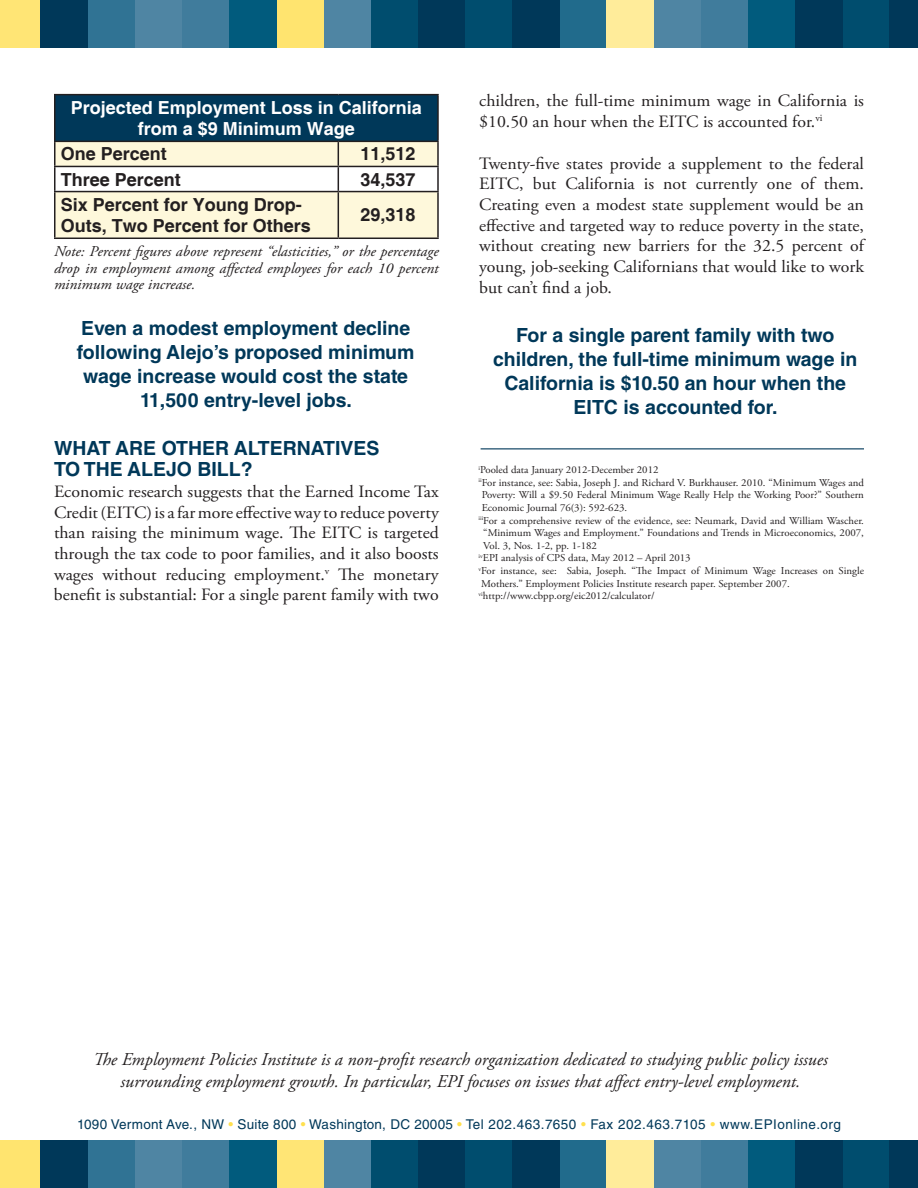
<style>
.page{position:relative;width:918px;height:1188px;background:#fff}
.page>*{position:absolute;margin:0;border:0;box-sizing:border-box;transform-origin:0 0}
.t1{font:700 19.5px/24px "Helvetica LT Std";color:#003859;text-align:center}
.t2{font:italic 18px/22.5px "Adobe Garamond Pro";color:#231f20;text-align:center}
.t3{font:700 18px/21.6px "Helvetica";color:#231f20}
.t4{font:700 18px/21.6px "Helvetica";color:#fff;text-align:center}
.t5{font:17.25px/20.7px "Adobe Garamond Pro";color:#231f20;text-align:justify}
.t6{font:italic 15px/16.5px "Adobe Garamond Pro";color:#231f20;text-align:justify}
.t7{font:13.5px "Helvetica LT Std";letter-spacing:.02em;color:#003859}
.t8{font:10.5px "Adobe Garamond Pro";color:#231f20}
.s1{color:#ffe04e}
</style>
<div class="page">
<div style="left:55px;top:95px;width:383px;height:46px;background:#003859"></div>
<hr style="left:54px;top:94px;width:284px;height:1px;background:#231f20">
<hr style="left:54px;top:95px;width:2px;height:46px;background:#231f20">
<hr style="left:338px;top:94px;width:101px;height:1px;background:#231f20">
<hr style="left:437px;top:95px;width:2px;height:46px;background:#231f20">
<hr style="left:54px;top:141px;width:284px;height:1px;background:#231f20">
<hr style="left:54px;top:142px;width:2px;height:24px;background:#231f20">
<hr style="left:338px;top:141px;width:101px;height:1px;background:#231f20">
<hr style="left:437px;top:142px;width:2px;height:24px;background:#231f20">
<hr style="left:54px;top:166px;width:284px;height:1px;background:#231f20">
<hr style="left:54px;top:167px;width:2px;height:24px;background:#231f20">
<hr style="left:338px;top:166px;width:101px;height:1px;background:#231f20">
<svg style="left:55px;top:141px;width:383px;height:97px"></svg>
<hr style="left:437px;top:167px;width:2px;height:24px;background:#231f20">
<hr style="left:54px;top:191px;width:284px;height:1px;background:#231f20">
<hr style="left:54px;top:192px;width:2px;height:46px;background:#231f20">
<hr style="left:338px;top:191px;width:101px;height:1px;background:#231f20">
<hr style="left:338px;top:192px;width:1px;height:46px;background:#231f20">
<hr style="left:437px;top:192px;width:2px;height:46px;background:#231f20">
<hr style="left:54px;top:238px;width:284px;height:1px;background:#231f20">
<hr style="left:338px;top:238px;width:101px;height:1px;background:#231f20">
<div style="left:842px;top:0;width:48px;height:47px;background:#004d6e"></div>
<div style="left:890px;top:0;width:28px;height:47px;background:#003859"></div>
<div style="left:0;top:0;width:41px;height:47px;background:#ffe575"></div>
<div style="left:41px;top:0;width:47px;height:47px;background:#003859"></div>
<div style="left:88px;top:0;width:47px;height:47px;background:#307394"></div>
<div style="left:135px;top:0;width:48px;height:47px;background:#4f85a3"></div>
<div style="left:183px;top:0;width:47px;height:47px;background:#407c9c"></div>
<div style="left:230px;top:0;width:47px;height:47px;background:#015b7d"></div>
<div style="left:277px;top:0;width:47px;height:47px;background:#ffe46f"></div>
<div style="left:324px;top:0;width:48px;height:47px;background:#4f85a3"></div>
<div style="left:372px;top:0;width:47px;height:47px;background:#004d6e"></div>
<div style="left:419px;top:0;width:47px;height:47px;background:#003859"></div>
<div style="left:465px;top:0;width:48px;height:47px;background:#004d6e"></div>
<div style="left:513px;top:0;width:47px;height:47px;background:#003859"></div>
<div style="left:560px;top:0;width:47px;height:47px;background:#216b8c"></div>
<div style="left:607px;top:0;width:47px;height:47px;background:#ffec9a"></div>
<div style="left:654px;top:0;width:47px;height:47px;background:#4f85a3"></div>
<div style="left:701px;top:0;width:48px;height:47px;background:#407c9c"></div>
<div style="left:748px;top:0;width:48px;height:47px;background:#015b7d"></div>
<div style="left:796px;top:0;width:47px;height:47px;background:#003859"></div>
<div style="left:842px;top:1141px;width:48px;height:47px;background:#004d6e"></div>
<div style="left:890px;top:1141px;width:28px;height:47px;background:#003859"></div>
<div style="left:0;top:1141px;width:41px;height:47px;background:#ffe46f"></div>
<div style="left:41px;top:1141px;width:47px;height:47px;background:#003859"></div>
<div style="left:88px;top:1141px;width:47px;height:47px;background:#307394"></div>
<div style="left:135px;top:1141px;width:48px;height:47px;background:#4f85a3"></div>
<div style="left:183px;top:1141px;width:47px;height:47px;background:#407c9c"></div>
<div style="left:230px;top:1141px;width:47px;height:47px;background:#015b7d"></div>
<div style="left:277px;top:1141px;width:47px;height:47px;background:#ffe575"></div>
<div style="left:324px;top:1141px;width:48px;height:47px;background:#4f85a3"></div>
<div style="left:372px;top:1141px;width:47px;height:47px;background:#004d6e"></div>
<div style="left:419px;top:1141px;width:47px;height:47px;background:#003859"></div>
<div style="left:465px;top:1141px;width:48px;height:47px;background:#004d6e"></div>
<div style="left:513px;top:1141px;width:47px;height:47px;background:#003859"></div>
<div style="left:560px;top:1141px;width:47px;height:47px;background:#216b8c"></div>
<div style="left:607px;top:1141px;width:47px;height:47px;background:#ffec9a"></div>
<div style="left:654px;top:1141px;width:47px;height:47px;background:#4f85a3"></div>
<div style="left:701px;top:1141px;width:48px;height:47px;background:#407c9c"></div>
<div style="left:748px;top:1141px;width:48px;height:47px;background:#015b7d"></div>
<div style="left:796px;top:1141px;width:47px;height:47px;background:#003859"></div>
<hr style="left:481px;top:448px;width:383px;height:1px;background:#003859">
<p class="t4" style="left:71px;top:98px;width:353px">Projected Employment Loss in California from a $9 Minimum Wage</p>
<p class="t3" style="left:61px;top:144px;width:108px">One Percent</p>
<p class="t3" style="left:361px;top:144px;width:57px">11,512</p>
<p class="t3" style="left:61px;top:169px;width:122px">Three Percent</p>
<p class="t3" style="left:361px;top:169px;width:57px">34,537</p>
<p class="t3" style="left:61px;top:194px;width:252px">Six Percent for Young Drop-<br>Outs, Two Percent for Others</p>
<p class="t3" style="left:361px;top:205px;width:57px">29,318</p>
<p class="t6" style="left:54px;top:244px;width:386px">Note: Percent figures above represent “elasticities,” or the percentage drop in employment among affected employees for each 10 percent minimum wage increase.</p>
<p class="t5" style="left:479px;top:91px;width:386px">children, the full-time minimum wage in California is $10.50 an hour when the EITC is accounted for.<sup>vi</sup></p>
<p class="t5" style="left:479px;top:153px;width:386px">Twenty-five states provide a supplement to the federal EITC, but California is not currently one of them.<br>Creating even a modest state supplement would be an effective and targeted way to reduce poverty in the state, without creating new barriers for the 32.5 percent of young, job-seeking Californians that would like to work but can’t find a job.</p>
<p class="t1" style="left:77px;top:316px;width:339px">Even a modest employment decline following Alejo’s proposed minimum wage increase would cost the state<br>11,500 entry-level jobs.</p>
<p class="t1" style="left:493px;top:323px;width:366px">For a single parent family with two children, the full-time minimum wage in California is $10.50 an hour when the EITC is accounted for.</p>
<p class="t1" style="left:54px;top:438px;width:327px;line-height:21px;text-align:left">WHAT ARE OTHER ALTERNATIVES<br>TO THE ALEJO BILL?</p>
<p class="t5" style="left:54px;top:482px;width:386px">Economic research suggests that the Earned Income Tax Credit (EITC) is a far more effective way to reduce poverty than raising the minimum wage. The EITC is targeted through the tax code to poor families, and it also boosts wages without reducing employment.<sup>v</sup> The monetary benefit is substantial: For a single parent family with two</p>
<p class="t8" style="left:478px;top:464px;width:182px"><sup>i</sup>Pooled data January 2012-December 2012</p>
<p class="t8" style="left:478px;top:476px;width:387px"><sup>ii</sup>For instance, see: Sabia, Joseph J. and Richard V. Burkhauser. 2010. “Minimum Wages and</p>
<p class="t8" style="left:482px;top:489px;width:384px">Poverty: Will a $9.50 Federal Minimum Wage Really Help the Working Poor?” Southern</p>
<p class="t8" style="left:482px;top:501px;width:147px">Economic Journal 76(3): 592-623.</p>
<p class="t8" style="left:478px;top:514px;width:387px"><sup>iii</sup>For a comprehensive review of the evidence, see: Neumark, David and William Wascher.</p>
<p class="t8" style="left:483px;top:527px;width:382px">“Minimum Wages and Employment.” Foundations and Trends in Microeconomics, 2007,</p>
<p class="t8" style="left:483px;top:539px;width:115px">Vol. 3, Nos. 1-2, pp. 1-182</p>
<p class="t8" style="left:478px;top:552px;width:214px"><sup>iv</sup>EPI analysis of CPS data, May 2012 – April 2013</p>
<p class="t8" style="left:478px;top:564px;width:387px"><sup>v</sup>For instance, see: Sabia, Joseph. “The Impact of Minimum Wage Increases on Single</p>
<p class="t8" style="left:481px;top:577px;width:310px">Mothers.” Employment Policies Institute research paper. September 2007.</p>
<p class="t8" style="left:478px;top:590px;width:178px"><sup>vi</sup>http://www.cbpp.org/eic2012/calculator/</p>
<p class="t2" style="left:93px;top:1048px;width:736px">The Employment Policies Institute is a non-profit research organization dedicated to studying public policy issues surrounding employment growth. In particular, EPI focuses on issues that affect entry-level employment.</p>
<p class="t7" style="left:77px;top:1117px;width:765px">1090 Vermont Ave., NW <span class="s1">•</span> Suite 800 <span class="s1">•</span> Washington, DC 20005 <span class="s1">•</span> Tel 202.463.7650 <span class="s1">•</span> Fax 202.463.7105 <span class="s1">•</span> www.EPIonline.org</p>
</div>
